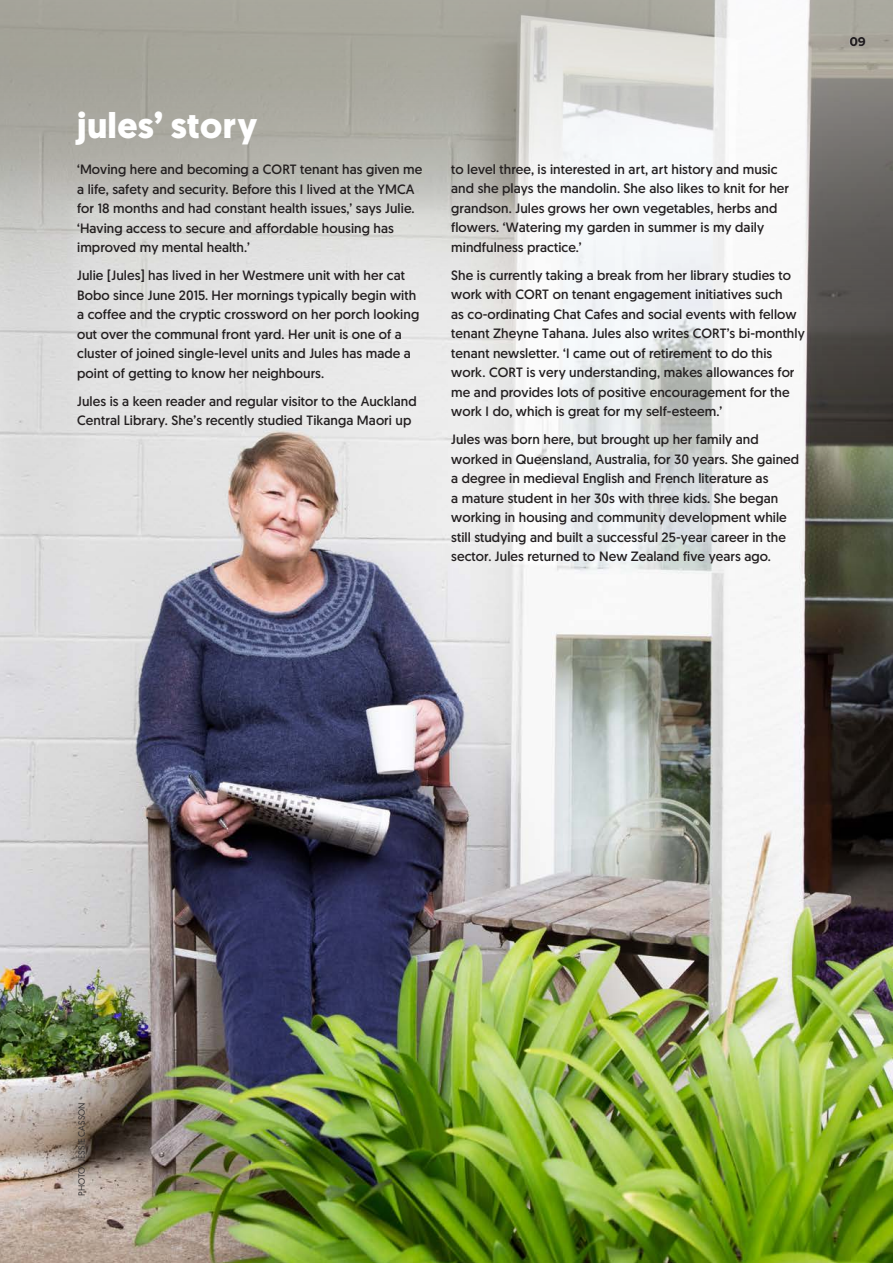
<style>
.page{position:relative;width:893px;height:1263px;background:#fff}
.page>*{position:absolute;margin:0;border:0;box-sizing:border-box;transform-origin:0 0}
.t1{font:700 36px "Geomanist";letter-spacing:.01em;color:#fff}
.t2{font:13.5px/19.5px "Geomanist";letter-spacing:.005em;color:#231f20}
.t3{font:900 12px "Benton Sans";color:#231f20}
.t4{font:9px "Geomanist";letter-spacing:.005em;color:#312f30}
</style>
<div class="page">
<img style="left:0;top:618px;width:893px;height:645px">
<svg style="left:0;top:0;width:893px;height:618px"></svg>
<h1 class="t1" style="left:77px;top:101px;width:182px">jules’ story</h1>
<p class="t2" style="left:77px;top:159px;width:347px">‘Moving here and becoming a CORT tenant has given me a life, safety and security. Before this I lived at the YMCA for 18 months and had constant health issues,’ says Julie. ‘Having access to secure and affordable housing has improved my mental health.’</p>
<p class="t2" style="left:77px;top:265px;width:344px">Julie [Jules] has lived in her Westmere unit with her cat Bobo since June 2015. Her mornings typically begin with a coffee and the cryptic crossword on her porch looking out over the communal front yard. Her unit is one of a cluster of joined single-level units and Jules has made a point of getting to know her neighbours.</p>
<p class="t2" style="left:77px;top:391px;width:341px">Jules is a keen reader and regular visitor to the Auckland<br>Central Library. She’s recently studied Tikanga Maori up</p>
<p class="t2" style="left:451px;top:159px;width:339px">to level three, is interested in art, art history and music and she plays the mandolin. She also likes to knit for her grandson. Jules grows her own vegetables, herbs and flowers. ‘Watering my garden in summer is my daily mindfulness practice.’</p>
<p class="t2" style="left:451px;top:265px;width:355px">She is currently taking a break from her library studies to work with CORT on tenant engagement initiatives such<br>as co-ordinating Chat Cafes and social events with fellow tenant Zheyne Tahana. Jules also writes CORT’s bi-monthly tenant newsletter. ‘I came out of retirement to do this work. CORT is very understanding, makes allowances for me and provides lots of positive encouragement for the work I do, which is great for my self-esteem.’</p>
<p class="t2" style="left:451px;top:430px;width:350px">Jules was born here, but brought up her family and worked in Queensland, Australia, for 30 years. She gained a degree in medieval English and French literature as<br>a mature student in her 30s with three kids. She began working in housing and community development while still studying and built a successful 25-year career in the sector. Jules returned to New Zealand five years ago.</p>
<p class="t3" style="left:849px;top:34px;width:18px">09</p>
<p class="t4" style="left:76px;top:1196px;width:95px;rotate:-90deg">PHOTO: JESSIE CASSON</p>
</div>
